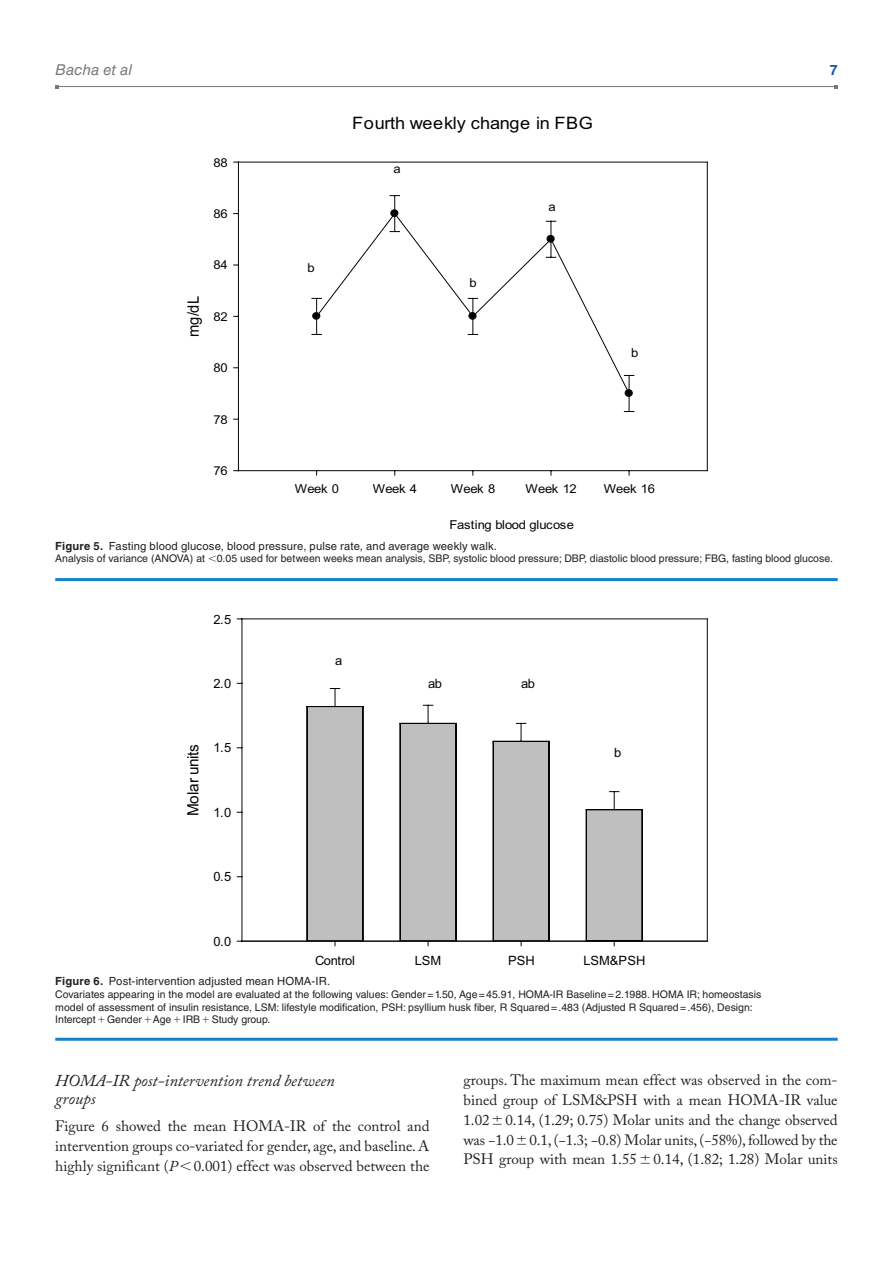
<style>
.page{position:relative;width:893px;height:1263px;background:#fff}
.page>*{position:absolute;margin:0;border:0;box-sizing:border-box;transform-origin:0 0}
.t1{font:17.1px "Arial";letter-spacing:-.005em;color:#040503;scale:1.06 1}
.t2{font:italic 16.5px/18px "Adobe Caslon Pro";color:#231f20}
.t3{font:15.6px "Arial";letter-spacing:-.025em;color:#040503}
.t4{font:15.6px "Arial";letter-spacing:-.025em;color:#040503;scale:.94 1}
.t5{font:15px/19.6px "Adobe Caslon Pro";color:#231f20;text-align:justify}
.t6{font:italic 15px "Helvetica LT Std";color:#76787b}
.t7{font:700 14.25px "Helvetica LT Std";color:#1055a4}
.t8{font:12.75px "Arial";letter-spacing:-.03em;color:#040503}
.t9{font:12.3px "Arial";letter-spacing:-.03em;color:#040503;scale:1.06 1}
.t10{font:11.25px "Helvetica LT Std";letter-spacing:.015em;color:#231f20}
.t11{font:10.5px/12.8px "Helvetica LT Std";color:#231f20}
.s1{font-weight:700}
.s2{font-style:italic}
</style>
<div class="page">
<hr style="left:57px;top:86px;width:779px;height:1px;background:#76787b">
<hr style="left:55px;top:578px;width:783px;height:3px;background:#1582c5">
<hr style="left:238px;top:470px;width:469px;height:1px;background:#040503">
<hr style="left:238px;top:162px;width:469px;height:1px;background:#040503">
<hr style="left:238px;top:162px;width:1px;height:309px;background:#040503">
<svg style="left:315px;top:161px;width:393px;height:311px"></svg>
<svg style="left:312px;top:298px;width:9px;height:37px"></svg>
<div style="left:313px;top:313px;width:7px;height:6px;background:#040503;border-radius:50%"></div>
<div style="left:312px;top:312px;width:8px;height:8px;border:1px solid #040503;border-radius:50%"></div>
<svg style="left:390px;top:195px;width:9px;height:37px"></svg>
<div style="left:391px;top:210px;width:7px;height:6px;background:#040503;border-radius:50%"></div>
<div style="left:390px;top:209px;width:8px;height:8px;border:1px solid #040503;border-radius:50%"></div>
<svg style="left:468px;top:298px;width:10px;height:37px"></svg>
<div style="left:469px;top:313px;width:7px;height:6px;background:#040503;border-radius:50%"></div>
<div style="left:468px;top:312px;width:8px;height:8px;border:1px solid #040503;border-radius:50%"></div>
<svg style="left:546px;top:221px;width:10px;height:37px"></svg>
<div style="left:547px;top:235px;width:7px;height:7px;background:#040503;border-radius:50%"></div>
<div style="left:547px;top:235px;width:8px;height:8px;border:1px solid #040503;border-radius:50%"></div>
<svg style="left:624px;top:375px;width:10px;height:37px"></svg>
<div style="left:625px;top:390px;width:7px;height:6px;background:#040503;border-radius:50%"></div>
<div style="left:625px;top:389px;width:8px;height:8px;border:1px solid #040503;border-radius:50%"></div>
<hr style="left:55px;top:1038px;width:783px;height:3px;background:#1582c5">
<div style="left:242px;top:619px;width:465px;height:322px;background:#fff;border:1px solid #fff"></div>
<hr style="left:242px;top:618px;width:465px;height:1px;background:#040503">
<hr style="left:241px;top:619px;width:1px;height:322px;background:#040503">
<hr style="left:707px;top:619px;width:1px;height:322px;background:#040503">
<svg style="left:306px;top:688px;width:58px;height:258px"></svg>
<svg style="left:399px;top:704px;width:58px;height:242px"></svg>
<svg style="left:492px;top:722px;width:58px;height:224px"></svg>
<svg style="left:241px;top:791px;width:467px;height:151px"></svg>
<h3 class="t6" style="left:55px;top:61px;width:78px">Bacha et al</h3>
<h3 class="t7" style="left:830px;top:61px;width:9px">7</h3>
<p class="t9" style="left:214px;top:154px;width:15px">88</p>
<p class="t9" style="left:214px;top:205px;width:15px">86</p>
<h3 class="t4" style="left:182px;top:337px;width:44px;rotate:-90deg">mg/dL</h3>
<p class="t9" style="left:214px;top:257px;width:15px">84</p>
<p class="t9" style="left:214px;top:308px;width:15px">82</p>
<p class="t9" style="left:214px;top:359px;width:15px">80</p>
<p class="t9" style="left:214px;top:411px;width:15px">78</p>
<p class="t9" style="left:214px;top:462px;width:15px">76</p>
<h1 class="t1" style="left:352px;top:112px;width:229px">Fourth weekly change in FBG</h1>
<p class="t9" style="left:307px;top:259px;width:8px">b</p>
<p class="t9" style="left:393px;top:160px;width:8px">a</p>
<p class="t9" style="left:470px;top:274px;width:8px">b</p>
<p class="t9" style="left:548px;top:198px;width:8px">a</p>
<p class="t9" style="left:631px;top:345px;width:8px">b</p>
<p class="t9" style="left:295px;top:480px;width:43px">Week 0</p>
<p class="t9" style="left:373px;top:480px;width:43px">Week 4</p>
<p class="t9" style="left:451px;top:480px;width:43px">Week 8</p>
<p class="t9" style="left:525px;top:480px;width:50px">Week 12</p>
<p class="t9" style="left:604px;top:480px;width:50px">Week 16</p>
<p class="t9" style="left:449px;top:516px;width:119px">Fasting blood glucose</p>
<p class="t10" style="left:55px;top:539px;width:443px"><span class="s1">Figure 5.</span> Fasting blood glucose, blood pressure, pulse rate, and average weekly walk.</p>
<p class="t11" style="left:55px;top:552px;width:779px">Analysis of variance (ANOVA) at 0.05 used for between weeks mean analysis, SBP, systolic blood pressure; DBP, diastolic blood pressure; FBG, fasting blood glucose.</p>
<p class="t8" style="left:213px;top:610px;width:19px">2.5</p>
<p class="t8" style="left:213px;top:675px;width:19px">2.0</p>
<h3 class="t3" style="left:182px;top:816px;width:73px;rotate:-90deg">Molar units</h3>
<p class="t8" style="left:213px;top:739px;width:19px">1.5</p>
<p class="t8" style="left:213px;top:804px;width:19px">1.0</p>
<p class="t8" style="left:213px;top:868px;width:19px">0.5</p>
<p class="t8" style="left:213px;top:932px;width:19px">0.0</p>
<p class="t8" style="left:335px;top:652px;width:9px">a</p>
<p class="t8" style="left:428px;top:675px;width:15px">ab</p>
<p class="t8" style="left:521px;top:675px;width:15px">ab</p>
<p class="t8" style="left:614px;top:744px;width:9px">b</p>
<p class="t8" style="left:315px;top:951px;width:41px">Control</p>
<p class="t8" style="left:415px;top:951px;width:28px">LSM</p>
<p class="t8" style="left:508px;top:951px;width:28px">PSH</p>
<p class="t8" style="left:584px;top:951px;width:63px">LSM&amp;PSH</p>
<p class="t10" style="left:55px;top:975px;width:276px"><span class="s1">Figure 6.</span> Post-intervention adjusted mean HOMA-IR.</p>
<p class="t11" style="left:55px;top:988px;width:708px">Covariates appearing in the model are evaluated at the following values: Gender=1.50, Age=45.91, HOMA-IR Baseline=2.1988. HOMA IR; homeostasis model of assessment of insulin resistance, LSM: lifestyle modification, PSH: psyllium husk fiber, R Squared=.483 (Adjusted R Squared=.456), Design:<br>Intercept Gender Age IRB Study group.</p>
<h2 class="t2" style="left:55px;top:1071px;width:281px">HOMA-IR post-intervention trend between groups</h2>
<h3 class="t5" style="left:55px;top:1116px;width:376px">Figure 6 showed the mean HOMA-IR of the control and intervention groups co-variated for gender, age, and baseline. A highly significant (<span class="s2">P</span> 0.001) effect was observed between the</h3>
<p class="t5" style="left:463px;top:1070px;width:376px">groups. The maximum mean effect was observed in the com&shy;bined group of LSM&amp;PSH with a mean HOMA-IR value 1.02 0.14, (1.29; 0.75) Molar units and the change observed was −1.0 0.1, (−1.3; −0.8) Molar units, (−58%), followed by the PSH group with mean 1.55 0.14, (1.82; 1.28) Molar units</p>
</div>
